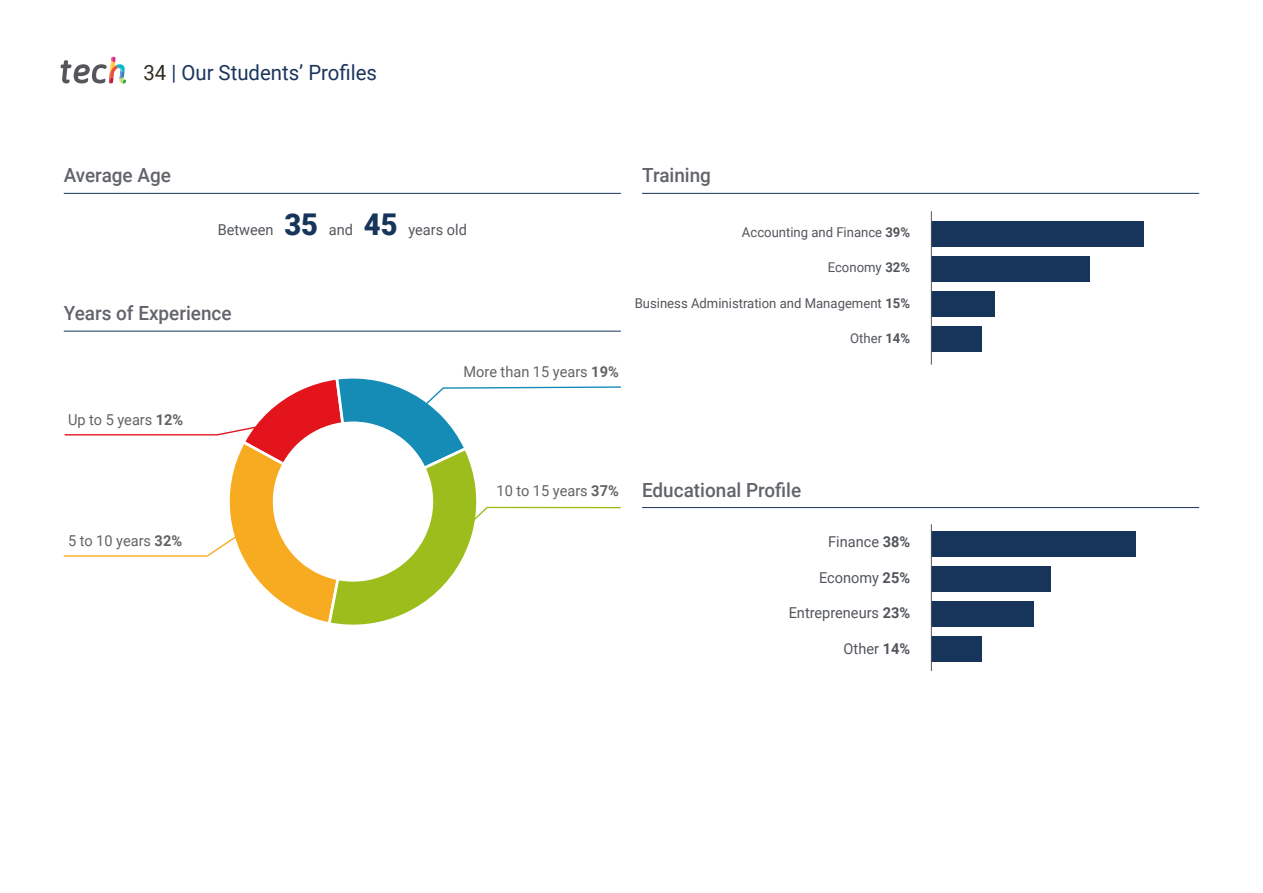
<style>
.page{position:relative;width:1263px;height:893px;background:#fff}
.page>*{position:absolute;margin:0;border:0;box-sizing:border-box;transform-origin:0 0}
.t1{font:21px "Roboto";color:#1a355c}
.t2{font:500 19.5px "Roboto";color:#61646a}
.t3{font:15px "Roboto";color:#52555b}
.t4{font:15px "Roboto";color:#636363}
.t5{font:13.5px "Roboto";color:#52555b}
.s1{color:#312e20}
.s2{font-weight:900;font-size:30px;color:#17355b}
.s3{font-weight:700}
</style>
<div class="page">
<svg style="left:61px;top:57px;width:65px;height:27px"></svg>
<hr style="left:64px;top:193px;width:557px;height:1px;background:#17355b">
<hr style="left:64px;top:331px;width:557px;height:1px;background:#17355b">
<svg style="left:64px;top:378px;width:557px;height:247px"></svg>
<hr style="left:642px;top:193px;width:557px;height:1px;background:#17355b">
<div style="left:931px;top:222px;width:213px;height:25px;background:#17355b"></div>
<div style="left:931px;top:256px;width:159px;height:26px;background:#17355b"></div>
<div style="left:931px;top:291px;width:64px;height:26px;background:#17355b"></div>
<div style="left:931px;top:326px;width:51px;height:26px;background:#17355b"></div>
<hr style="left:931px;top:211px;width:1px;height:154px;background:#52555b">
<hr style="left:642px;top:507px;width:557px;height:1px;background:#17355b">
<div style="left:931px;top:566px;width:120px;height:26px;background:#17355b"></div>
<div style="left:931px;top:532px;width:205px;height:25px;background:#17355b"></div>
<div style="left:931px;top:601px;width:103px;height:26px;background:#17355b"></div>
<div style="left:931px;top:636px;width:51px;height:26px;background:#17355b"></div>
<hr style="left:931px;top:524px;width:1px;height:147px;background:#52555b">
<h1 class="t1" style="left:144px;top:57px;width:235px"><span class="s1">34</span> | Our Students’ Profiles</h1>
<h2 class="t2" style="left:64px;top:161px;width:109px">Average Age</h2>
<p class="t3" style="left:218px;top:219px;width:251px">Between <span class="s2">35</span> and <span class="s2">45</span> years old</p>
<h2 class="t2" style="left:64px;top:300px;width:169px">Years of Experience</h2>
<p class="t4" style="left:68px;top:409px;width:117px">Up to 5 years <span class="s3">12%</span></p>
<p class="t4" style="left:463px;top:361px;width:157px">More than 15 years <span class="s3">19%</span></p>
<h2 class="t2" style="left:642px;top:161px;width:70px">Training</h2>
<p class="t5" style="left:742px;top:223px;width:170px">Accounting and Finance <span class="s3">39%</span></p>
<p class="t5" style="left:828px;top:258px;width:84px">Economy <span class="s3">32%</span></p>
<p class="t5" style="left:635px;top:294px;width:277px">Business Administration and Management <span class="s3">15%</span></p>
<p class="t5" style="left:850px;top:329px;width:61px">Other <span class="s3">14%</span></p>
<p class="t4" style="left:68px;top:530px;width:116px">5 to 10 years <span class="s3">32%</span></p>
<p class="t4" style="left:496px;top:480px;width:124px">10 to 15 years <span class="s3">37%</span></p>
<h2 class="t2" style="left:642px;top:476px;width:161px">Educational Profile</h2>
<p class="t3" style="left:828px;top:531px;width:83px">Finance <span class="s3">38%</span></p>
<p class="t3" style="left:819px;top:567px;width:92px">Economy <span class="s3">25%</span></p>
<p class="t3" style="left:789px;top:602px;width:123px">Entrepreneurs <span class="s3">23%</span></p>
<p class="t3" style="left:844px;top:638px;width:68px">Other <span class="s3">14%</span></p>
</div>
